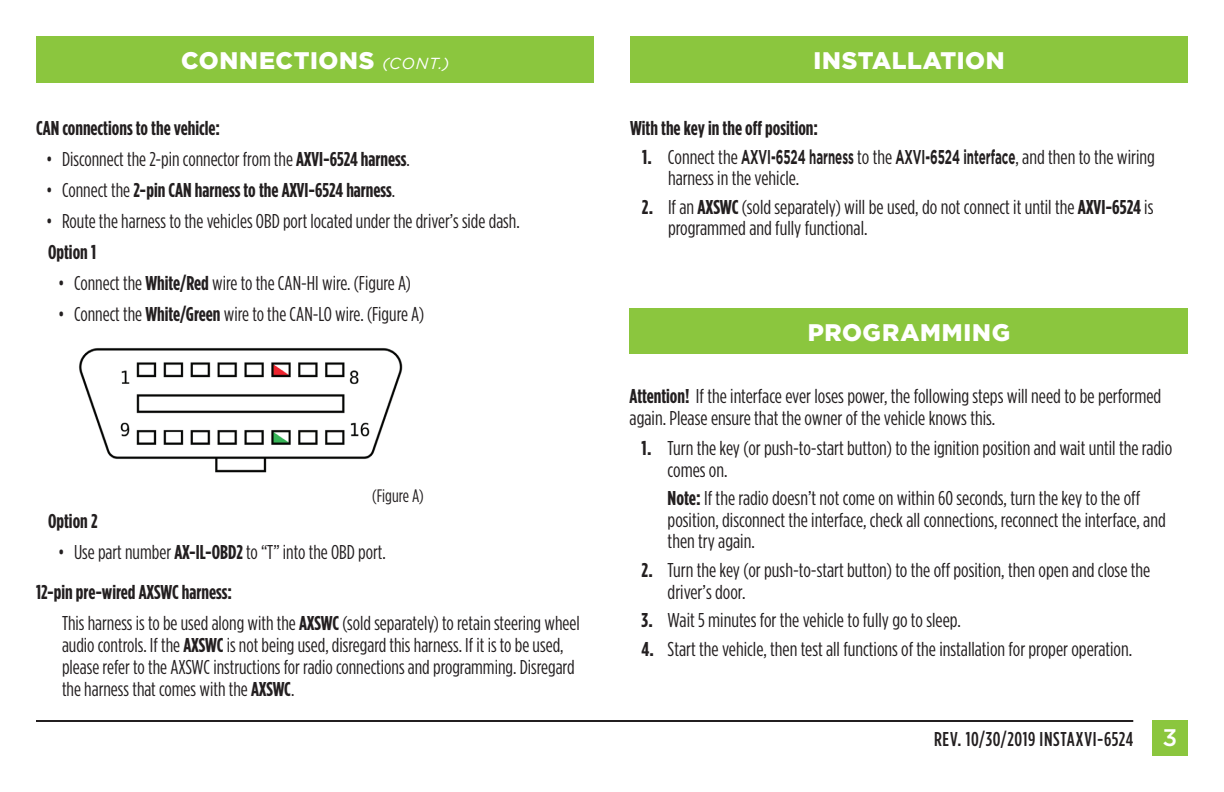
<style>
.page{position:relative;width:1224px;height:792px;background:#fff}
.page>*{position:absolute;margin:0;border:0;box-sizing:border-box;transform-origin:0 0}
.t1{font:900 24px "Gotham";letter-spacing:.03em;color:#fff}
.t2{font:20px/21.6px "Gotham Condensed";color:#231f20}
.t3{font:700 20px/40px "Gotham Condensed";color:#231f20}
.t4{font:500 20px "Gotham Condensed";letter-spacing:.03em;color:#231f20}
.t5{font:18px "Gotham Condensed";color:#231f20}
.s1{font-weight:400;font-style:italic;font-size:16px}
.s2{font-weight:700}
.s3{font-weight:400}
.s4{font-family:"Gotham";font-weight:700}
.s5{font-family:"Gotham";font-size:24px;color:#fff}
</style>
<div class="page">
<div style="left:36px;top:36px;width:1152px;height:46px;background:#8bc63e"></div>
<div style="left:1152px;top:720px;width:36px;height:36px;background:#8bc63e"></div>
<hr style="left:36px;top:720px;width:1097px;height:2px;background:#231f20">
<div style="left:595px;top:35px;width:35px;height:48px;background:#fff"></div>
<img style="left:79px;top:348px;width:324px;height:125px">
<div style="left:630px;top:308px;width:558px;height:46px;background:#8bc63e"></div>
<p class="t1" style="left:181px;top:47px;width:270px">CONNECTIONS <span class="s1">(CONT.)</span></p>
<p class="t1" style="left:813px;top:47px;width:193px">INSTALLATION</p>
<p class="t3" style="left:36px;top:107px;width:186px">CAN connections to the vehicle:</p>
<p class="t2" style="left:46px;top:148px;width:365px">• Disconnect the 2-pin connector from the <span class="s2">AXVI-6524 harness</span>.</p>
<p class="t3" style="left:46px;top:169px;width:351px"><span class="s3">• Connect the</span> 2-pin CAN harness to the AXVI-6524 harness<span class="s3">.</span></p>
<p class="t2" style="left:46px;top:210px;width:475px">• Route the harness to the vehicles OBD port located under the driver’s side dash.</p>
<p class="t3" style="left:48px;top:231px;width:50px">Option 1</p>
<p class="t2" style="left:58px;top:272px;width:354px">• Connect the <span class="s2">White/Red</span> wire to the CAN-HI wire. (Figure A)</p>
<p class="t2" style="left:58px;top:303px;width:368px">• Connect the <span class="s2">White/Green</span> wire to the CAN-LO wire. (Figure A)</p>
<p class="t5" style="left:372px;top:486px;width:53px">(Figure A)</p>
<p class="t3" style="left:48px;top:500px;width:51px">Option 2</p>
<p class="t3" style="left:36px;top:531px;width:351px;text-indent:22px"><span class="s3">• Use part number</span> AX-IL-OBD2 <span class="s3">to “T” into the OBD port.<br></span>12-pin pre-wired AXSWC harness:</p>
<p class="t2" style="left:62px;top:612px;width:519px">This harness is to be used along with the <span class="s2">AXSWC</span> (sold separately) to retain steering wheel audio controls. If the <span class="s2">AXSWC</span> is not being used, disregard this harness. If it is to be used, please refer to the AXSWC instructions for radio connections and programming. Disregard the harness that comes with the <span class="s2">AXSWC</span>.</p>
<p class="t3" style="left:630px;top:107px;width:190px">With the key in the off position:</p>
<p class="t2" style="left:668px;top:145px;width:489px;text-indent:-26px"><span class="s2">1.</span> Connect the <span class="s4">AXVI-6524 harness</span> to the <span class="s4">AXVI-6524 interface</span>, and then to the wiring harness in the vehicle.</p>
<p class="t2" style="left:668px;top:196px;width:487px;text-indent:-26px"><span class="s2">2.</span> If an <span class="s2">AXSWC</span> (sold separately) will be used, do not connect it until the <span class="s2">AXVI-6524</span> is programmed and fully functional.</p>
<p class="t1" style="left:808px;top:319px;width:204px">PROGRAMMING</p>
<p class="t2" style="left:630px;top:385px;width:533px"><span class="s2">Attention!</span> If the interface ever loses power, the following steps will need to be performed again. Please ensure that the owner of the vehicle knows this.</p>
<p class="t2" style="left:668px;top:437px;width:506px;text-indent:-26px"><span class="s2">1.</span> Turn the key (or push-to-start button) to the ignition position and wait until the radio comes on.</p>
<p class="t2" style="left:668px;top:487px;width:500px"><span class="s2">Note:</span> If the radio doesn’t not come on within 60 seconds, turn the key to the off position, disconnect the interface, check all connections, reconnect the interface, and then try again.</p>
<p class="t2" style="left:668px;top:559px;width:484px;text-indent:-26px"><span class="s2">2.</span> Turn the key (or push-to-start button) to the off position, then open and close the driver’s door.</p>
<p class="t2" style="left:642px;top:609px;width:321px"><span class="s2">3.</span> Wait 5 minutes for the vehicle to fully go to sleep.</p>
<p class="t2" style="left:642px;top:638px;width:492px"><span class="s2">4.</span> Start the vehicle, then test all functions of the installation for proper operation.</p>
<p class="t4" style="left:934px;top:728px;width:245px">REV. 10/30/2019 INSTAXVI-6524 <span class="s5">3</span></p>
</div>
